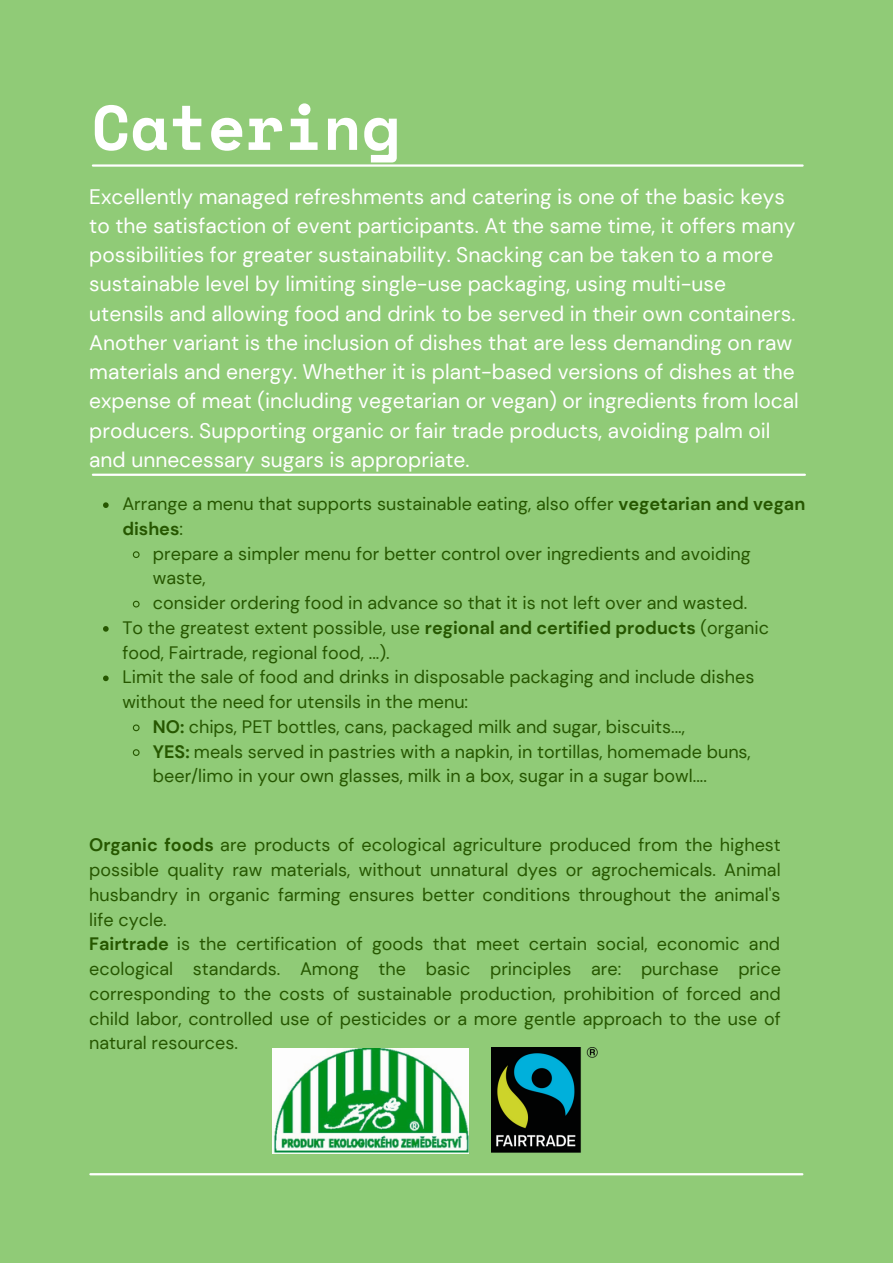
<style>
.page{position:relative;width:893px;height:1264px;background:#fff}
.page>*{position:absolute;margin:0;border:0;box-sizing:border-box;transform-origin:0 0}
.t1{font:700 63px "Space Mono";color:#fff}
.t2{font:21px/29.2px "DM Sans";color:#fff}
.t3{font:18px/24.8px "DM Sans";color:#265700}
.t4{font:700 18px "DM Sans";color:#265700}
.s1{font-weight:700}
.s2{font-weight:400}
</style>
<div class="page">
<div style="left:0;top:0;width:892px;height:1262px;background:#90cb77"></div>
<hr style="left:90px;top:1173px;width:712px;height:2px;background:#fff">
<hr style="left:93px;top:164px;width:709px;height:3px;background:#fff">
<hr style="left:93px;top:473px;width:711px;height:3px;background:#fff">
<img style="left:492px;top:1047px;width:105px;height:105px">
<svg style="left:103px;top:502px;width:6px;height:6px"></svg>
<svg style="left:132px;top:551px;width:8px;height:7px"></svg>
<svg style="left:132px;top:600px;width:8px;height:8px"></svg>
<svg style="left:103px;top:626px;width:6px;height:5px"></svg>
<svg style="left:103px;top:675px;width:6px;height:6px"></svg>
<svg style="left:132px;top:724px;width:8px;height:8px"></svg>
<svg style="left:132px;top:749px;width:8px;height:7px"></svg>
<img style="left:273px;top:1048px;width:195px;height:105px">
<h1 class="t1" style="left:92px;top:79px;width:310px">Catering</h1>
<p class="t2" style="left:89px;top:182px;width:711px">Excellently managed refreshments and catering is one of the basic keys to the satisfaction of event participants. At the same time, it offers many possibilities for greater sustainability. Snacking can be taken to a more sustainable level by limiting single-use packaging, using multi-use utensils and allowing food and drink to be served in their own containers.<br>Another variant is the inclusion of dishes that are less demanding on raw materials and energy. Whether it is plant-based versions of dishes at the expense of meat (including vegetarian or vegan) or ingredients from local producers. Supporting organic or fair trade products, avoiding palm oil and unnecessary sugars is appropriate.</p>
<p class="t3" style="left:122px;top:491px;width:684px">Arrange a menu that supports sustainable eating, also offer <span class="s1">vegetarian and vegan</span></p>
<p class="t4" style="left:122px;top:517px;width:62px">dishes<span class="s2">:</span></p>
<p class="t3" style="left:153px;top:541px;width:599px">prepare a simpler menu for better control over ingredients and avoiding</p>
<p class="t3" style="left:153px;top:566px;width:54px">waste,</p>
<p class="t3" style="left:153px;top:590px;width:595px">consider ordering food in advance so that it is not left over and wasted.</p>
<p class="t3" style="left:122px;top:615px;width:648px">To the greatest extent possible, use <span class="s1">regional and certified products</span> (organic</p>
<p class="t3" style="left:122px;top:640px;width:269px">food, Fairtrade, regional food, ...).</p>
<p class="t3" style="left:122px;top:665px;width:633px">Limit the sale of food and drinks in disposable packaging and include dishes</p>
<p class="t3" style="left:122px;top:689px;width:347px">without the need for utensils in the menu:</p>
<p class="t3" style="left:153px;top:714px;width:533px"><span class="s1">NO:</span> chips, PET bottles, cans, packaged milk and sugar, biscuits...,</p>
<p class="t3" style="left:153px;top:739px;width:599px"><span class="s1">YES:</span> meals served in pastries with a napkin, in tortillas, homemade buns,</p>
<p class="t3" style="left:153px;top:763px;width:555px">beer/limo in your own glasses, milk in a box, sugar in a sugar bowl....</p>
<p class="t3" style="left:89px;top:832px;width:693px"><span class="s1">Organic foods</span> are products of ecological agriculture produced from the highest possible quality raw materials, without unnatural dyes or agrochemicals. Animal husbandry in organic farming ensures better conditions throughout the animal's life cycle.<br><span class="s1">Fairtrade</span> is the certification of goods that meet certain social, economic and ecological standards. Among the basic principles are: purchase price corresponding to the costs of sustainable production, prohibition of forced and child labor, controlled use of pesticides or a more gentle approach to the use of natural resources.</p>
</div>
